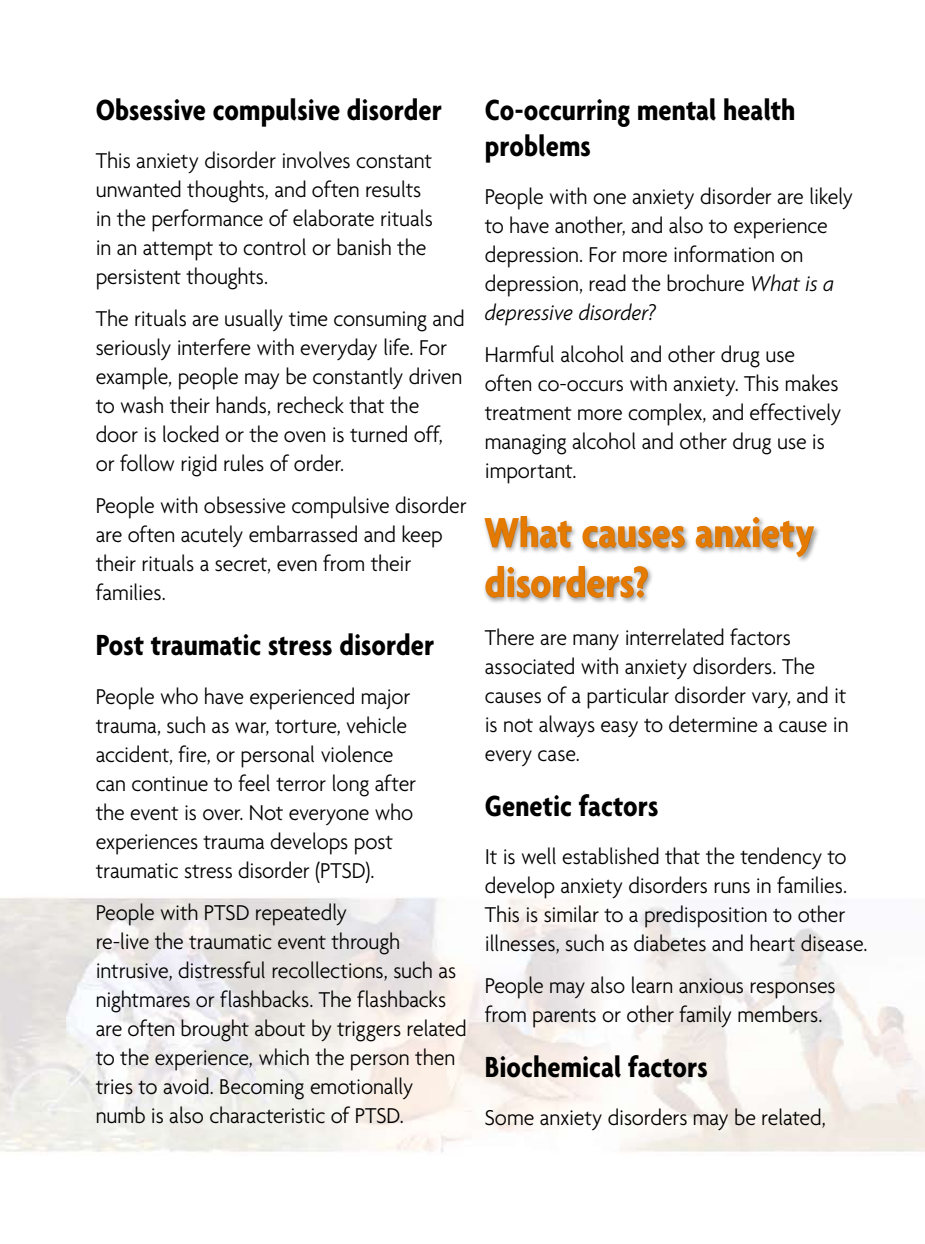
<style>
.page{position:relative;width:925px;height:1244px;background:#fff}
.page>*{position:absolute;margin:0;border:0;box-sizing:border-box;transform-origin:0 0}
.t1{font:700 condensed 45px/49.5px "Agenda";color:#e47a00}
.t2{font:700 condensed 31.5px/36px "Agenda";color:#000}
.t3{font:300 23.18px/29px "Agenda";letter-spacing:-.01em;color:#000;scale:.95 1}
.s1{font-style:italic}
</style>
<div class="page">
<div style="left:482px;top:513px;width:339px;height:93px;background:#000;opacity:.45"></div>
<h2 class="t2" style="left:96px;top:91px;width:348px">Obsessive compulsive disorder</h2>
<p class="t3" style="left:96px;top:146px;width:357px">This anxiety disorder involves constant unwanted thoughts, and often results in the performance of elaborate rituals in an attempt to control or banish the persistent thoughts.</p>
<p class="t3" style="left:96px;top:304px;width:390px">The rituals are usually time consuming and seriously interfere with everyday life. For example, people may be constantly driven to wash their hands, recheck that the door is locked or the oven is turned off, or follow rigid rules of order.</p>
<p class="t3" style="left:96px;top:491px;width:392px">People with obsessive compulsive disorder are often acutely embarrassed and keep their rituals a secret, even from their families.</p>
<h2 class="t2" style="left:96px;top:626px;width:340px">Post traumatic stress disorder</h2>
<p class="t3" style="left:96px;top:681px;width:339px">People who have experienced major trauma, such as war, torture, vehicle accident, fire, or personal violence can continue to feel terror long after the event is over. Not everyone who experiences trauma develops post traumatic stress disorder (PTSD).</p>
<p class="t3" style="left:96px;top:897px;width:392px">People with PTSD repeatedly<br>re-live the traumatic event through intrusive, distressful recollections, such as nightmares or flashbacks. The flashbacks are often brought about by triggers related to the experience, which the person then tries to avoid. Becoming emotionally numb is also characteristic of PTSD.</p>
<h2 class="t2" style="left:485px;top:91px;width:312px">Co-occurring mental health problems</h2>
<p class="t3" style="left:485px;top:182px;width:389px">People with one anxiety disorder are likely to have another, and also to experience depression. For more information on depression, read the brochure <span class="s1">What is a depressive disorder?</span></p>
<p class="t3" style="left:485px;top:340px;width:377px">Harmful alcohol and other drug use often co-occurs with anxiety. This makes treatment more complex, and effectively managing alcohol and other drug use is important.</p>
<h1 class="t1" style="left:485px;top:507px;width:331px">What causes anxiety disorders?</h1>
<p class="t3" style="left:485px;top:622px;width:384px">There are many interrelated factors associated with anxiety disorders. The causes of a particular disorder vary, and it is not always easy to determine a cause in every case.</p>
<h2 class="t2" style="left:485px;top:787px;width:175px">Genetic factors</h2>
<p class="t3" style="left:485px;top:842px;width:404px">It is well established that the tendency to develop anxiety disorders runs in families.<br>This is similar to a predisposition to other illnesses, such as diabetes and heart disease.</p>
<p class="t3" style="left:485px;top:970px;width:371px">People may also learn anxious responses from parents or other family members.</p>
<h2 class="t2" style="left:485px;top:1048px;width:224px">Biochemical factors</h2>
<p class="t3" style="left:485px;top:1103px;width:360px">Some anxiety disorders may be related,</p>
</div>
